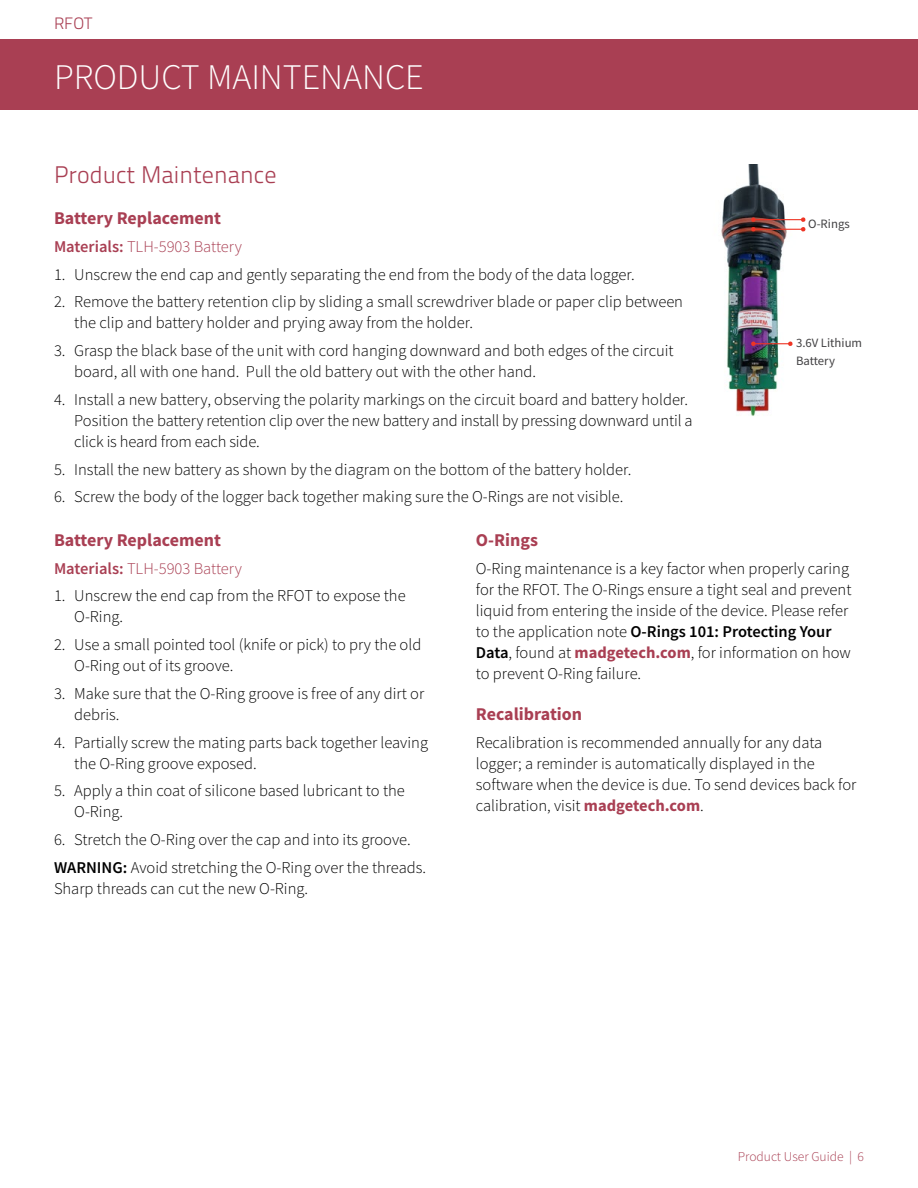
<style>
.page{position:relative;width:918px;height:1188px;background:#fff}
.page>*{position:absolute;margin:0;border:0;box-sizing:border-box;transform-origin:0 0}
.t1{font:300 36px "Source Sans Pro";color:#fff}
.t2{font:300 24px "Titillium Text 22 L";color:#a93f53}
.t3{font:700 18px "Source Sans Pro";color:#a93f53}
.t4{font:300 16.5px/21px "Source Sans Pro";color:#000}
.t5{font:300 16.5px "Source Sans Pro";color:#a93f53}
.t6{font:300 16.5px "Titillium Text 22 L";color:#a93f53}
.t7{font:300 13.5px "Source Sans Pro";color:#a93f53}
.t8{font:12.75px/17.2px "Source Sans Pro";color:#414042}
.s1{font-weight:600}
.s2{font-weight:700;color:#a93f53}
</style>
<div class="page">
<div style="left:0;top:39px;width:918px;height:71px;background:#a93f53"></div>
<img style="left:721px;top:165px;width:80px;height:251px">
<hr style="left:753px;top:343px;width:37px;height:1px;background:#ee3525">
<svg style="left:788px;top:341px;width:5px;height:5px"></svg>
<svg style="left:751px;top:341px;width:5px;height:5px"></svg>
<hr style="left:753px;top:229px;width:50px;height:1px;background:#ee3525">
<hr style="left:753px;top:219px;width:50px;height:1px;background:#ee3525">
<svg style="left:801px;top:217px;width:5px;height:15px"></svg>
<svg style="left:751px;top:217px;width:5px;height:15px"></svg>
<p class="t6" style="left:54px;top:12px;width:40px">RFOT</p>
<h1 class="t1" style="left:54px;top:55px;width:371px">PRODUCT MAINTENANCE</h1>
<h2 class="t2" style="left:54px;top:157px;width:224px">Product Maintenance</h2>
<p class="t3" style="left:54px;top:206px;width:169px">Battery Replacement</p>
<p class="t5" style="left:54px;top:236px;width:189px"><span class="s1">Materials:</span> TLH-5903 Battery</p>
<p class="t4" style="left:54px;top:264px;width:582px">1. Unscrew the end cap and gently separating the end from the body of the data logger.</p>
<p class="t4" style="left:74px;top:291px;width:610px;text-indent:-20px">2. Remove the battery retention clip by sliding a small screwdriver blade or paper clip between the clip and battery holder and prying away from the holder.</p>
<p class="t4" style="left:74px;top:340px;width:601px;text-indent:-20px">3. Grasp the black base of the unit with cord hanging downward and both edges of the circuit board, all with one hand. Pull the old battery out with the other hand.</p>
<p class="t4" style="left:74px;top:389px;width:620px;text-indent:-20px">4. Install a new battery, observing the polarity markings on the circuit board and battery holder.<br>Position the battery retention clip over the new battery and install by pressing downward until a click is heard from each side.</p>
<p class="t4" style="left:54px;top:459px;width:579px">5. Install the new battery as shown by the diagram on the bottom of the battery holder.</p>
<p class="t4" style="left:54px;top:486px;width:571px">6. Screw the body of the logger back together making sure the O-Rings are not visible.</p>
<p class="t8" style="left:808px;top:215px;width:43px">O-Rings</p>
<p class="t8" style="left:796px;top:334px;width:68px">3.6V Lithium<br>Battery</p>
<p class="t3" style="left:54px;top:528px;width:169px">Battery Replacement</p>
<p class="t5" style="left:54px;top:558px;width:189px"><span class="s1">Materials:</span> TLH-5903 Battery</p>
<p class="t4" style="left:74px;top:585px;width:333px;text-indent:-20px">1. Unscrew the end cap from the RFOT to expose the<br>O-Ring.</p>
<p class="t4" style="left:74px;top:634px;width:349px;text-indent:-20px">2. Use a small pointed tool (knife or pick) to pry the old<br>O-Ring out of its groove.</p>
<p class="t4" style="left:74px;top:683px;width:352px;text-indent:-20px">3. Make sure that the O-Ring groove is free of any dirt or debris.</p>
<p class="t4" style="left:74px;top:732px;width:355px;text-indent:-20px">4. Partially screw the mating parts back together leaving the O-Ring groove exposed.</p>
<p class="t4" style="left:74px;top:781px;width:332px;text-indent:-20px">5. Apply a thin coat of silicone based lubricant to the<br>O-Ring.</p>
<p class="t4" style="left:54px;top:826px;width:374px;line-height:27.8px">6. Stretch the O-Ring over the cap and into its groove.<br><span class="s1">WARNING:</span> Avoid stretching the O-Ring over the threads.</p>
<p class="t4" style="left:54px;top:878px;width:256px">Sharp threads can cut the new O-Ring.</p>
<p class="t3" style="left:476px;top:528px;width:64px">O-Rings</p>
<p class="t4" style="left:476px;top:558px;width:377px">O-Ring maintenance is a key factor when properly caring for the RFOT. The O-Rings ensure a tight seal and prevent liquid from entering the inside of the device. Please refer to the application note <span class="s1">O-Rings 101: Protecting Your Data</span>, found at <span class="s2">madgetech.com</span>, for information on how to prevent O-Ring failure.</p>
<p class="t3" style="left:476px;top:702px;width:108px">Recalibration</p>
<p class="t4" style="left:476px;top:732px;width:382px">Recalibration is recommended annually for any data logger; a reminder is automatically displayed in the software when the device is due. To send devices back for calibration, visit <span class="s2">madgetech.com</span>.</p>
<p class="t7" style="left:738px;top:1148px;width:128px">Product User Guide | 6</p>
</div>
